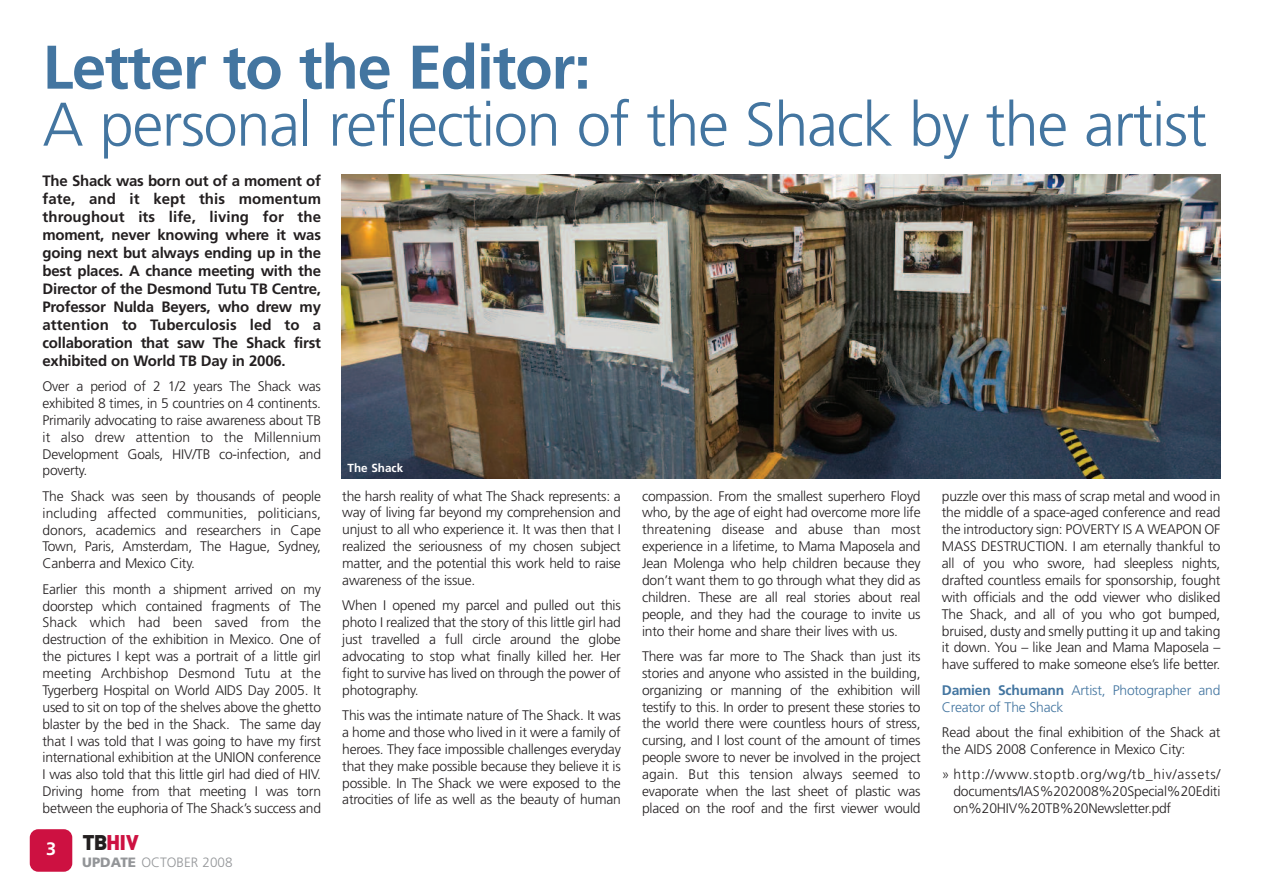
<style>
.page{position:relative;width:1263px;height:893px;background:#fff}
.page>*{position:absolute;margin:0;border:0;box-sizing:border-box;transform-origin:0 0}
.t1{font:300 61.5px "Frutiger";letter-spacing:-.02em;color:#4375a0}
.t2{font:700 61.5px "Frutiger";letter-spacing:-.02em;color:#4375a0}
.t3{font:900 21px "DIN";letter-spacing:-.055em;color:#cd1141}
.t4{font:700 18px "Frutiger";color:#fff}
.t5{font:700 15px/18px "Frutiger";letter-spacing:-.015em;color:#231f20;text-align:justify}
.t6{font:300 13.8px/17px "Frutiger";letter-spacing:-.015em;color:#231f20;text-align:justify}
.t7{font:300 13.8px/17px "Frutiger";letter-spacing:-.015em;color:#4375a0}
.t8{font:300 13.5px "Frutiger";color:#939598}
.t9{font:700 11.7px "Frutiger";color:#fff}
.s1{color:#231f20}
.s2{font-weight:900}
.s3{font-weight:700}
</style>
<div class="page">
<div style="left:30px;top:829px;width:42px;height:43px;background:#cd1141;border-radius:9px"></div>
<img style="left:341px;top:174px;width:879px;height:304px">
<h1 class="t2" style="left:43px;top:43px;width:550px">Letter to the Editor:</h1>
<h1 class="t1" style="left:43px;top:100px;width:1166px">A personal reflection of the Shack by the artist</h1>
<p class="t5" style="left:43px;top:173px;width:280px">The Shack was born out of a moment of fate, and it kept this momentum throughout its life, living for the moment, never knowing where it was going next but always ending up in the best places. A chance meeting with the Director of the Desmond Tutu TB Centre, Professor Nulda Beyers, who drew my attention to Tuberculosis led to a collaboration that saw The Shack first exhibited on World TB Day in 2006.</p>
<p class="t6" style="left:43px;top:379px;width:280px">Over a period of 2 1/2 years The Shack was exhibited 8 times, in 5 countries on 4 continents.<br>Primarily advocating to raise awareness about TB it also drew attention to the Millennium Development Goals, HIV/TB co-infection, and poverty.</p>
<p class="t6" style="left:43px;top:489px;width:280px">The Shack was seen by thousands of people including affected communities, politicians, donors, academics and researchers in Cape Town, Paris, Amsterdam, The Hague, Sydney, Canberra and Mexico City.</p>
<p class="t6" style="left:43px;top:581px;width:280px">Earlier this month a shipment arrived on my doorstep which contained fragments of The Shack which had been saved from the destruction of the exhibition in Mexico. One of the pictures I kept was a portrait of a little girl meeting Archbishop Desmond Tutu at the Tygerberg Hospital on World AIDS Day 2005. It used to sit on top of the shelves above the ghetto blaster by the bed in the Shack. The same day that I was told that I was going to have my first international exhibition at the UNION conference I was also told that this little girl had died of HIV.<br>Driving home from that meeting I was torn between the euphoria of The Shack’s success and</p>
<h3 class="t4" style="left:46px;top:842px;width:12px">3</h3>
<h2 class="t3" style="left:83px;top:830px;width:58px"><span class="s1">TB</span>HIV</h2>
<p class="t8" style="left:82px;top:857px;width:152px"><span class="s2">UPDATE</span> OCTOBER 2008</p>
<p class="t9" style="left:348px;top:463px;width:57px">The Shack</p>
<p class="t6" style="left:342px;top:488px;width:280px">the harsh reality of what The Shack represents: a way of living far beyond my comprehension and unjust to all who experience it. It was then that I realized the seriousness of my chosen subject matter, and the potential this work held to raise awareness of the issue.</p>
<p class="t6" style="left:342px;top:598px;width:280px">When I opened my parcel and pulled out this photo I realized that the story of this little girl had just travelled a full circle around the globe advocating to stop what finally killed her. Her fight to survive has lived on through the power of photography.</p>
<p class="t6" style="left:342px;top:708px;width:280px">This was the intimate nature of The Shack. It was a home and those who lived in it were a family of heroes. They face impossible challenges everyday that they make possible because they believe it is possible. In The Shack we were exposed to the atrocities of life as well as the beauty of human</p>
<p class="t6" style="left:642px;top:488px;width:280px">compassion. From the smallest superhero Floyd who, by the age of eight had overcome more life threatening disease and abuse than most experience in a lifetime, to Mama Maposela and Jean Molenga who help children because they don’t want them to go through what they did as children. These are all real stories about real people, and they had the courage to invite us into their home and share their lives with us.</p>
<p class="t6" style="left:642px;top:649px;width:280px">There was far more to The Shack than just its stories and anyone who assisted in the building, organizing or manning of the exhibition will testify to this. In order to present these stories to the world there were countless hours of stress, cursing, and I lost count of the amount of times people swore to never be involved in the project again. But this tension always seemed to evaporate when the last sheet of plastic was placed on the roof and the first viewer would</p>
<p class="t6" style="left:942px;top:488px;width:280px">puzzle over this mass of scrap metal and wood in the middle of a space-aged conference and read the introductory sign: POVERTY IS A WEAPON OF MASS DESTRUCTION. I am eternally thankful to all of you who swore, had sleepless nights, drafted countless emails for sponsorship, fought with officials and the odd viewer who disliked The Shack, and all of you who got bumped, bruised, dusty and smelly putting it up and taking it down. You – like Jean and Mama Maposela – have suffered to make someone else’s life better.</p>
<p class="t7" style="left:942px;top:682px;width:280px"><span class="s3">Damien Schumann</span> Artist, Photographer and<br>Creator of The Shack</p>
<p class="t6" style="left:942px;top:725px;width:280px">Read about the final exhibition of the Shack at the AIDS 2008 Conference in Mexico City:</p>
<p class="t6" style="left:953px;top:767px;width:269px;text-indent:-11px">» http://www.stoptb.org/wg/tb_hiv/assets/ documents/IAS%202008%20Special%20Editi on%20HIV%20TB%20Newsletter.pdf</p>
</div>
